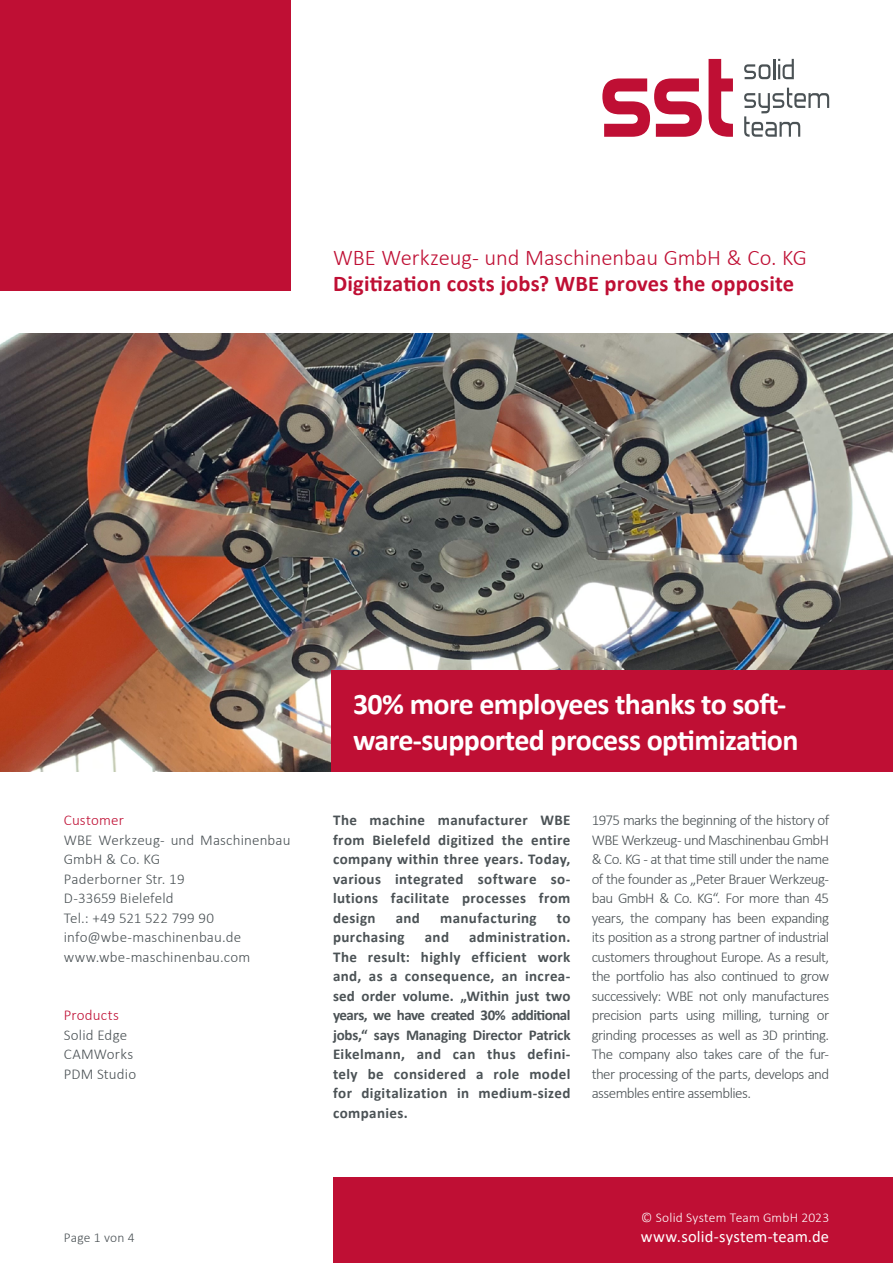
<style>
.page{position:relative;width:893px;height:1263px;background:#fff}
.page>*{position:absolute;margin:0;border:0;box-sizing:border-box;transform-origin:0 0}
.t1{font:700 30px/36px "Calibri";letter-spacing:-.02em;color:#fff}
.t2{font:700 22.5px "Calibri";letter-spacing:.01em;color:#bf0f34}
.t3{font:300 22.5px "Calibri";color:#bf0f34}
.t4{font:16.5px "Calibri";letter-spacing:.01em;color:#fff}
.t5{font:300 15px/19.5px "Calibri";letter-spacing:.01em;color:#4b5255}
.t6{font:700 15px/19.5px "Calibri";letter-spacing:.025em;color:#4b5255;text-align:justify}
.t7{font:300 15px "Calibri";letter-spacing:.01em;color:#bf0f34}
.t8{font:300 13.5px "Calibri";letter-spacing:.015em;color:#fff}
.t9{font:300 13.5px "Calibri";letter-spacing:.015em;color:#4b5255}
</style>
<div class="page">
<img style="left:0;top:334px;width:893px;height:437px">
<div style="left:0;top:0;width:291px;height:291px;background:#bf0f34"></div>
<div style="left:333px;top:1178px;width:560px;height:85px;background:#bf0f34"></div>
<svg style="left:744px;top:64px;width:26px;height:15px"></svg>
<hr style="left:773px;top:59px;width:2px;height:20px;background:#4b5255">
<svg style="left:778px;top:59px;width:16px;height:20px"></svg>
<svg style="left:744px;top:88px;width:85px;height:49px"></svg>
<svg style="left:602px;top:78px;width:100px;height:59px"></svg>
<svg style="left:709px;top:59px;width:24px;height:78px"></svg>
<div style="left:332px;top:670px;width:561px;height:101px;background:#bf0f34"></div>
<h2 class="t3" style="left:333px;top:244px;width:475px">WBE Werkzeug- und Maschinenbau GmbH &amp; Co. KG</h2>
<h2 class="t2" style="left:333px;top:267px;width:463px">Digitization costs jobs? WBE proves the opposite</h2>
<p class="t7" style="left:64px;top:811px;width:62px">Customer</p>
<p class="t5" style="left:64px;top:830px;width:228px">WBE Werkzeug- und Maschinenbau<br>GmbH &amp; Co. KG<br>Paderborner Str. 19<br>D-33659 Bielefeld<br>Tel.: +49 521 522 799 90 info@wbe-maschinenbau.de www.wbe-maschinenbau.com</p>
<p class="t7" style="left:64px;top:1006px;width:57px">Products</p>
<p class="t5" style="left:64px;top:1025px;width:74px">Solid Edge<br>CAMWorks<br>PDM Studio</p>
<h1 class="t1" style="left:353px;top:686px;width:447px">30% more employees thanks to soft&shy;ware-supported process optimization</h1>
<p class="t6" style="left:333px;top:810px;width:239px">The machine manufacturer WBE from Bielefeld digitized the entire company within three years. Today, various integrated software so&shy;lutions facilitate processes from design</p>
<p class="t6" style="left:396px;top:908px;width:26px">and</p>
<p class="t6" style="left:440px;top:908px;width:98px">manufacturing</p>
<p class="t6" style="left:557px;top:908px;width:15px">to</p>
<p class="t6" style="left:333px;top:927px;width:73px">purchasing</p>
<p class="t6" style="left:425px;top:927px;width:26px">and</p>
<p class="t6" style="left:333px;top:927px;width:239px;text-indent:136px">administration.<br>The result: highly efficient work and, as a consequence, an increa&shy;sed order volume. „Within just two years, we have created 30% additional jobs,“ says Managing Director Patrick Eikelmann, and can thus defini&shy;tely be considered a role model for digitalization in medium-sized companies.</p>
<p class="t5" style="left:592px;top:810px;width:239px;text-align:justify">1975 marks the beginning of the history of WBE Werkzeug- und Maschinenbau GmbH &amp; Co. KG - at that time still under the name of the founder as „Peter Brauer Werkzeug&shy;bau GmbH &amp; Co. KG“. For more than 45 years, the company has been expanding its position as a strong partner of industrial customers throughout Europe. As a result, the portfolio has also continued to grow successively: WBE not only manufactures precision parts using milling, turning or grinding processes as well as 3D printing.<br>The company also takes care of the fur&shy;ther processing of the parts, develops and assembles entire assemblies.</p>
<p class="t8" style="left:641px;top:1209px;width:189px">© Solid System Team GmbH 2023</p>
<p class="t9" style="left:64px;top:1229px;width:72px">Page 1 von 4</p>
<p class="t4" style="left:641px;top:1225px;width:190px">www.solid-system-team.de</p>
</div>
